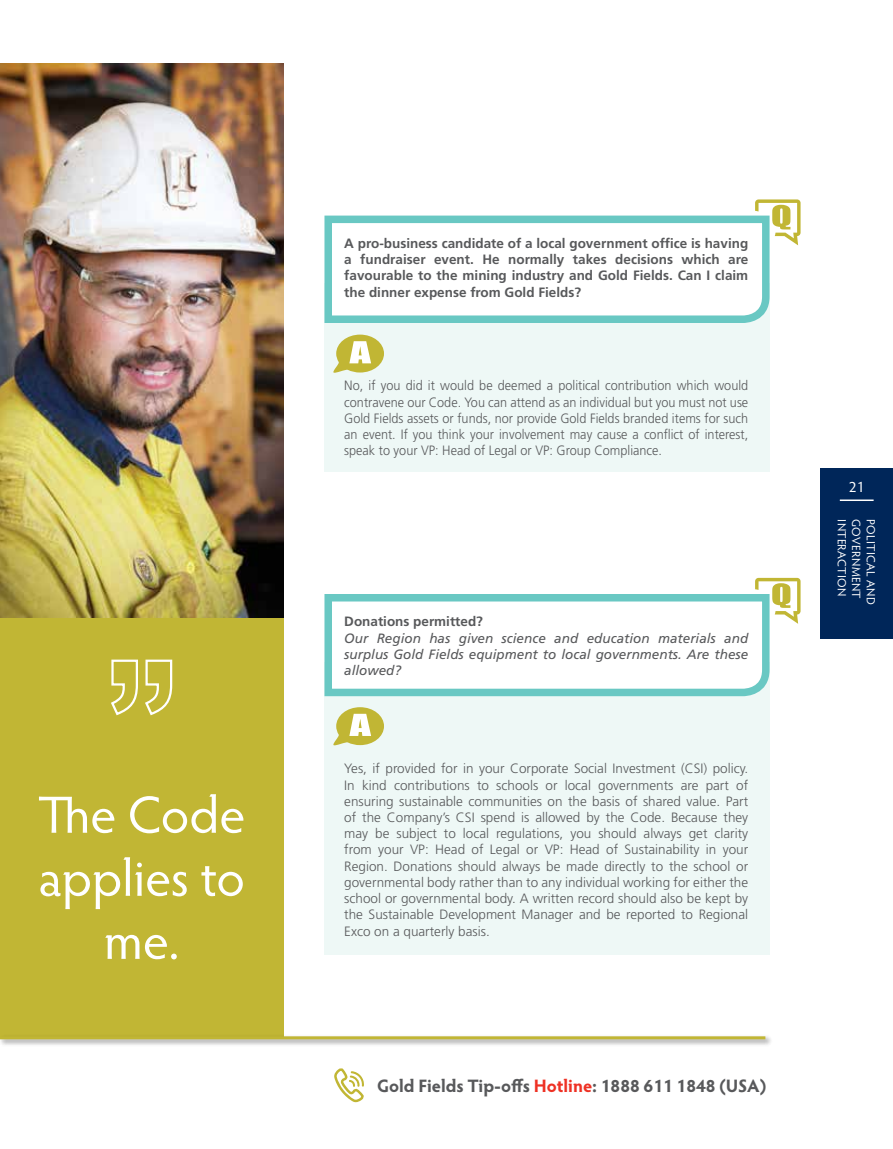
<style>
.page{position:relative;width:893px;height:1149px;background:#fff}
.page>*{position:absolute;margin:0;border:0;box-sizing:border-box;transform-origin:0 0}
.t1{font:52.5px/63px "Hypatia Sans Pro";color:#fff;text-align:center}
.t2{font:700 18px "Hypatia Sans Pro";color:#58595b}
.t3{font:15px "Hypatia Sans Pro";color:#fff}
.t4{font:300 13.5px/16.2px "Frutiger LT Std";color:#58595b;text-align:justify}
.t5{font:300 13.5px/16.2px "Frutiger LT Std";color:#58595b;text-align:justify;scale:.94 1}
.t6{font:700 13.5px/16.2px "Frutiger LT Std";color:#58595b;text-align:justify}
.t7{font:italic 13.5px/16.2px "Frutiger LT Std";color:#58595b;text-align:justify}
.t8{font:12px "Hypatia Sans Pro";letter-spacing:.03em;color:#fff}
.s1{color:#ee3124}
</style>
<div class="page">
<div style="left:820px;top:468px;width:73px;height:170px;background:#002659"></div>
<hr style="left:840px;top:499px;width:34px;height:2px;background:#fff">
<div style="left:0;top:527px;width:283px;height:510px;background:#c1b634"></div>
<img style="left:0;top:64px;width:283px;height:553px">
<svg style="left:111px;top:659px;width:62px;height:57px"></svg>
<div style="left:0;top:1034px;width:773px;height:12px;background:#000;opacity:.45"></div>
<hr style="left:0;top:1035px;width:765px;height:3px;background:#c1b634">
<div style="left:324px;top:283px;width:446px;height:188px;background:#eef8f6"></div>
<svg style="left:755px;top:199px;width:45px;height:46px"></svg>
<svg style="left:324px;top:212px;width:449px;height:111px"></svg>
<svg style="left:333px;top:334px;width:51px;height:39px"></svg>
<div style="left:324px;top:661px;width:446px;height:293px;background:#eef8f6"></div>
<svg style="left:755px;top:577px;width:45px;height:46px"></svg>
<svg style="left:324px;top:590px;width:449px;height:107px"></svg>
<svg style="left:333px;top:707px;width:51px;height:39px"></svg>
<svg style="left:334px;top:1068px;width:30px;height:33px"></svg>
<h1 class="t1" style="left:38px;top:781px;width:209px">THe Code applies to me.</h1>
<p class="t6" style="left:344px;top:235px;width:405px">A pro-business candidate of a local government office is having a fundraiser event. He normally takes decisions which are favourable to the mining industry and Gold Fields. Can I claim the dinner expense from Gold Fields?</p>
<p class="t5" style="left:344px;top:378px;width:431px">No, if you did it would be deemed a political contribution which would contravene our Code. You can attend as an individual but you must not use Gold Fields assets or funds, nor provide Gold Fields branded items for such an event. If you think your involvement may cause a conflict of interest, speak to your VP: Head of Legal or VP: Group Compliance.</p>
<p class="t6" style="left:344px;top:613px;width:140px">Donations permitted?</p>
<p class="t7" style="left:344px;top:629px;width:405px">Our Region has given science and education materials and surplus Gold Fields equipment to local governments. Are these allowed?</p>
<p class="t4" style="left:344px;top:760px;width:405px">Yes, if provided for in your Corporate Social Investment (CSI) policy.<br>In kind contributions to schools or local governments are part of ensuring sustainable communities on the basis of shared value. Part of the Company’s CSI spend is allowed by the Code. Because they may be subject to local regulations, you should always get clarity from your VP: Head of Legal or VP: Head of Sustainability in your Region. Donations should always be made directly to the school or governmental body rather than to any individual working for either the school or governmental body. A written record should also be kept by the Sustainable Development Manager and be reported to Regional Exco on a quarterly basis.</p>
<h2 class="t2" style="left:377px;top:1072px;width:391px">Gold Fields Tip-offs <span class="s1">Hotline</span>: 1888 611 1848 (USA)</h2>
<p class="t3" style="left:849px;top:477px;width:17px">21</p>
<p class="t8" style="left:850px;top:519px;width:79px;rotate:90deg">INTERACTION</p>
<p class="t8" style="left:864px;top:519px;width:81px;rotate:90deg">GOVERNMENT</p>
<p class="t8" style="left:879px;top:519px;width:87px;rotate:90deg">POLITICAL AND</p>
</div>
